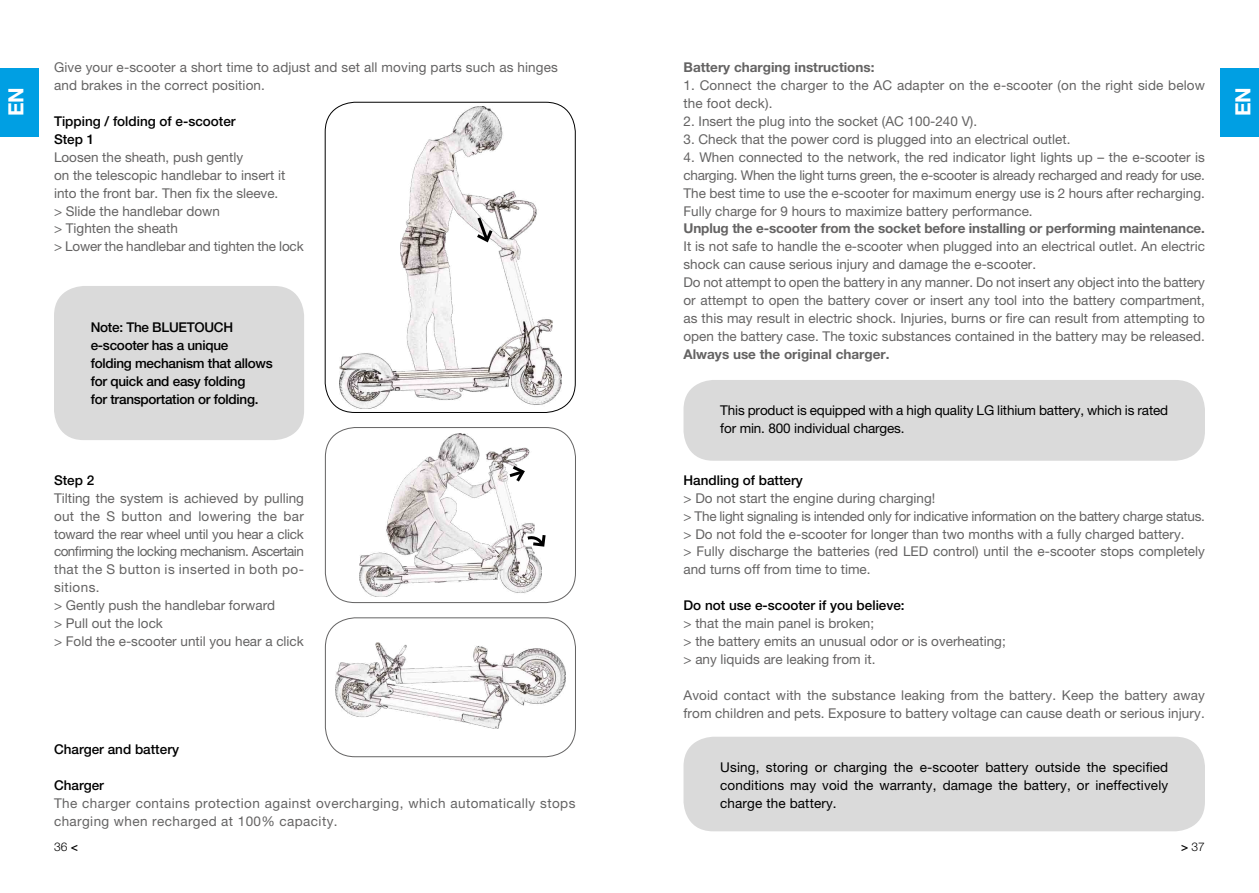
<style>
.page{position:relative;width:1259px;height:893px;background:#fff}
.page>*{position:absolute;margin:0;border:0;box-sizing:border-box;transform-origin:0 0}
.t1{font:700 21px "Helvetica Neue LT Pro";color:#fff}
.t2{font:13.5px/18px "Helvetica Neue LT Pro";color:#646363}
.t3{font:13.5px/18px "Helvetica Neue LT Pro";letter-spacing:-.01em;color:#000}
.t4{font:500 13.5px/18px "Helvetica Neue LT Pro";letter-spacing:-.02em;color:#000}
.t5{font:13.5px/18px "Helvetica Neue LT Pro";letter-spacing:.03em;color:#646363}
.t6{font:500 13.5px "Helvetica Neue LT Pro";color:#000}
.t7{font:13.5px "Helvetica Neue LT Pro";letter-spacing:-.02em;color:#646363}
.t8{font:700 13.5px "Helvetica Neue LT Pro";color:#646363}
.t9{font:300 12px "Helvetica Neue LT Pro";color:#000}
.s1{font-weight:700}
.s2{font-weight:500}
</style>
<div class="page">
<div style="left:1220px;top:68px;width:39px;height:68px;background:#009fe3"></div>
<div style="left:0;top:68px;width:38px;height:68px;background:#009fe3"></div>
<img style="left:339px;top:106px;width:222px;height:302px">
<div style="left:325px;top:102px;width:250px;height:311px;border:1px solid #000;border-radius:30px"></div>
<img style="left:359px;top:433px;width:183px;height:164px">
<div style="left:325px;top:427px;width:250px;height:176px;border:1px solid #646363;border-radius:30px"></div>
<img style="left:335px;top:642px;width:230px;height:86px">
<div style="left:325px;top:618px;width:250px;height:139px;border:1px solid #646363;border-radius:30px"></div>
<div style="left:54px;top:286px;width:250px;height:154px;background:#dadada;border-radius:30px"></div>
<div style="left:683px;top:380px;width:522px;height:81px;background:#dadada;border-radius:30px"></div>
<div style="left:683px;top:737px;width:522px;height:94px;background:#dadada;border-radius:30px"></div>
<svg style="left:474px;top:214px;width:21px;height:30px"></svg>
<svg style="left:506px;top:463px;width:21px;height:22px"></svg>
<svg style="left:524px;top:532px;width:22px;height:16px"></svg>
<p class="t2" style="left:54px;top:58px;width:505px">Give your e-scooter a short time to adjust and set all moving parts such as hinges and brakes in the correct position.</p>
<p class="t6" style="left:54px;top:113px;width:183px">Tipping / folding of e-scooter</p>
<p class="t4" style="left:54px;top:130px;width:42px">Step 1</p>
<p class="t2" style="left:54px;top:148px;width:191px">Loosen the sheath, push gently</p>
<p class="t2" style="left:54px;top:166px;width:233px">on the telescopic handlebar to insert it into the front bar. Then fix the sleeve.</p>
<p class="t2" style="left:54px;top:202px;width:167px">&gt; Slide the handlebar down</p>
<p class="t2" style="left:54px;top:219px;width:125px">&gt; Tighten the sheath</p>
<p class="t2" style="left:54px;top:237px;width:251px">&gt; Lower the handlebar and tighten the lock</p>
<p class="t8" style="left:683px;top:59px;width:192px">Battery charging instructions:</p>
<p class="t2" style="left:683px;top:76px;width:523px">1. Connect the charger to the AC adapter on the e-scooter (on the right side below the foot deck).</p>
<p class="t2" style="left:683px;top:112px;width:295px">2. Insert the plug into the socket (AC 100-240 V).</p>
<p class="t2" style="left:683px;top:130px;width:388px">3. Check that the power cord is plugged into an electrical outlet.</p>
<p class="t2" style="left:683px;top:148px;width:523px;text-align:justify">4. When connected to the network, the red indicator light lights up – the e-scooter is charging. When the light turns green, the e-scooter is already recharged and ready for use.<br>The best time to use the e-scooter for maximum energy use is 2 hours after recharging.<br>Fully charge for 9 hours to maximize battery performance.</p>
<p class="t2" style="left:683px;top:219px;width:523px;text-align:justify"><span class="s1">Unplug the e-scooter from the socket before installing or performing maintenance.<br></span>It is not safe to handle the e-scooter when plugged into an electrical outlet. An electric shock can cause serious injury and damage the e-scooter.</p>
<p class="t2" style="left:683px;top:273px;width:523px;text-align:justify">Do not attempt to open the battery in any manner. Do not insert any object into the battery or attempt to open the battery cover or insert any tool into the battery compartment, as this may result in electric shock. Injuries, burns or fire can result from attempting to open the battery case. The toxic substances contained in the battery may be released.<br><span class="s1">Always use the original charger.</span></p>
<h1 class="t1" style="left:3px;top:116px;width:30px;rotate:-90deg">EN</h1>
<h1 class="t1" style="left:1230px;top:116px;width:30px;rotate:-90deg">EN</h1>
<p class="t4" style="left:91px;top:318px;width:144px">Note: The BLUETOUCH</p>
<p class="t4" style="left:91px;top:336px;width:139px">e-scooter has a unique</p>
<p class="t4" style="left:91px;top:354px;width:184px">folding mechanism that allows for quick and easy folding</p>
<p class="t4" style="left:91px;top:390px;width:169px">for transportation or folding.</p>
<p class="t3" style="left:720px;top:401px;width:449px">This product is equipped with a high quality LG lithium battery, which is rated for min. 800 individual charges.</p>
<p class="t4" style="left:54px;top:471px;width:42px">Step 2</p>
<p class="t2" style="left:54px;top:489px;width:251px;text-align:justify">Tilting the system is achieved by pulling out the S button and lowering the bar toward the rear wheel until you hear a click confirming the locking mechanism. Ascertain that the S button is inserted in both po&shy;sitions.</p>
<p class="t2" style="left:54px;top:596px;width:223px">&gt; Gently push the handlebar forward</p>
<p class="t2" style="left:54px;top:614px;width:110px">&gt; Pull out the lock</p>
<p class="t2" style="left:54px;top:632px;width:251px">&gt; Fold the e-scooter until you hear a click</p>
<p class="t6" style="left:54px;top:741px;width:127px">Charger and battery</p>
<p class="t6" style="left:54px;top:777px;width:52px">Charger</p>
<p class="t5" style="left:54px;top:794px;width:523px">The charger contains protection against overcharging, which automatically stops charging when recharged at 100% capacity.</p>
<p class="t6" style="left:683px;top:472px;width:121px">Handling of battery</p>
<p class="t2" style="left:683px;top:489px;width:253px">&gt; Do not start the engine during charging!</p>
<p class="t7" style="left:683px;top:508px;width:523px">&gt; The light signaling is intended only for indicative information on the battery charge status.</p>
<p class="t2" style="left:683px;top:524px;width:502px">&gt; Do not fold the e-scooter for longer than two months with a fully charged battery.</p>
<p class="t2" style="left:683px;top:542px;width:523px">&gt; Fully discharge the batteries (red LED control) until the e-scooter stops completely and turns off from time to time.</p>
<p class="t6" style="left:683px;top:597px;width:223px">Do not use e-scooter if you believe:</p>
<p class="t2" style="left:683px;top:614px;width:192px">&gt; that the main panel is broken;</p>
<p class="t2" style="left:683px;top:632px;width:324px">&gt; the battery emits an unusual odor or is overheating;</p>
<p class="t2" style="left:683px;top:650px;width:193px">&gt; any liquids are leaking from it.</p>
<p class="t2" style="left:683px;top:686px;width:523px">Avoid contact with the substance leaking from the battery. Keep the battery away from children and pets. Exposure to battery voltage can cause death or serious injury.</p>
<p class="t3" style="left:720px;top:758px;width:449px;text-align:justify">Using, storing or charging the e-scooter battery outside the specified conditions may void the warranty, damage the battery, or ineffectively charge the battery.</p>
<p class="t9" style="left:54px;top:839px;width:25px">36 <span class="s2">&lt;</span></p>
<p class="t9" style="left:1181px;top:839px;width:25px"><span class="s2">&gt;</span> 37</p>
</div>
